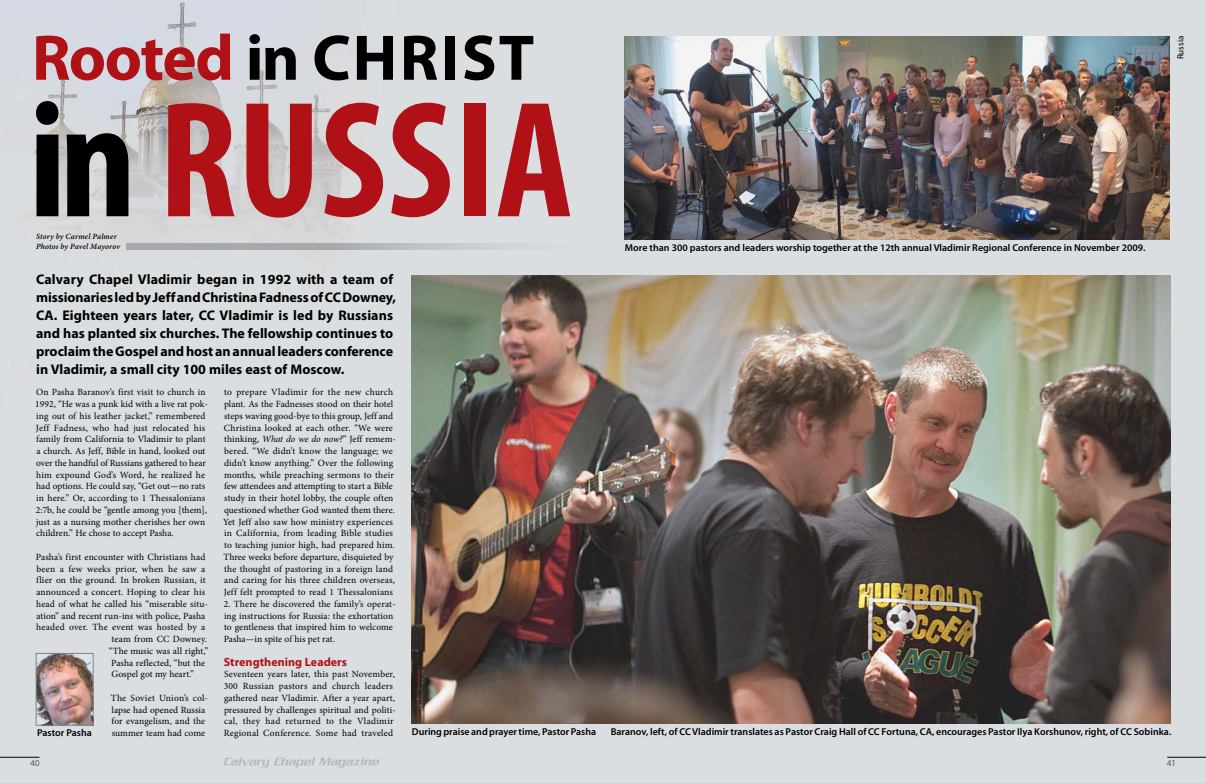
<style>
.page{position:relative;width:1206px;height:783px;background:#dadee1}
.page>*{position:absolute;margin:0;border:0;box-sizing:border-box;transform-origin:0 0}
.t1{font:700 condensed 167px "Myriad Pro";letter-spacing:.005em;color:#af1116}
.t2{font:700 65px "Myriad Pro";letter-spacing:-.02em;color:#000}
.t3{font:700 14px/18px "Myriad Pro";color:#000}
.t4{font:700 12px "Myriad Pro";letter-spacing:.005em;color:#af1116}
.t5{font:600 10px "Myriad Pro";color:#000}
.t6{font:9.5px/11.8px "Minion Pro";letter-spacing:.01em;color:#000}
.t7{font:9px "Myriad Pro";color:#000}
.t8{font:300 9px "Myriad Pro";color:#000}
.t9{font:italic 600 8px/10px "Minion Pro";letter-spacing:.02em;color:#000}
.s1{color:#af1116}
.s2{color:#000}
.s3{font-style:italic}
</style>
<div class="page">
<svg style="left:126px;top:244px;width:498px;height:6px;background:#babdc0"></svg>
<img style="left:412px;top:275px;width:758px;height:449px">
<img style="left:625px;top:36px;width:545px;height:204px">
<img style="left:38px;top:655px;width:53px;height:68px">
<div style="left:36px;top:653px;width:57px;height:72px;border:1px solid #808285"></div>
<hr style="left:0;top:757px;width:39px;height:1px;background:#000">
<svg style="left:224px;top:758px;width:155px;height:10px;background:#cdd1d3"></svg>
<hr style="left:1167px;top:757px;width:39px;height:1px;background:#000">
<h2 class="t2" style="left:32px;top:15px;width:504px"><span class="s1">Rooted</span> in Chr ist</h2>
<h1 class="t1" style="left:29px;top:56px;width:545px"><span class="s2">IN</span> RUSSIA</h1>
<p class="t9" style="left:36px;top:232px;width:86px">Story by Carmel Palmer<br>Photos by Pavel Mayorov</p>
<p class="t3" style="left:36px;top:270px;width:362px">Calvary Chapel Vladimir began in 1992 with a team of missionaries led by Jeff and Christina Fadness of CC Downey, CA. Eighteen years later, CC Vladimir is led by Russians and has planted six churches. The fellowship continues to proclaim the Gospel and host an annual leaders conference in Vladimir, a small city 100 miles east of Moscow.</p>
<p class="t7" style="left:1175px;top:59px;width:25px;rotate:-90deg">Russia</p>
<p class="t5" style="left:625px;top:241px;width:522px">More than 300 pastors and leaders worship together at the 12th annual Vladimir Regional Conference in November 2009.</p>
<p class="t6" style="left:35px;top:387px;width:174px">On Pasha Baranov’s first visit to church in 1992, “He was a punk kid with a live rat pok&shy;ing out of his leather jacket,” remembered Jeff Fadness, who had just relocated his family from California to Vladimir to plant a church. As Jeff, Bible in hand, looked out over the handful of Russians gathered to hear him expound God’s Word, he realized he had options. He could say, “Get out—no rats in here.” Or, according to 1 Thessalonians 2:7b, he could be “gentle among you [them], just as a nursing mother cherishes her own children.” He chose to accept Pasha.</p>
<p class="t6" style="left:36px;top:551px;width:171px">Pasha’s first encounter with Christians had</p>
<p class="t6" style="left:36px;top:563px;width:170px">been a few weeks prior, when he saw a</p>
<p class="t6" style="left:36px;top:575px;width:171px">flier on the ground. In broken Russian, it</p>
<p class="t6" style="left:36px;top:586px;width:170px">announced a concert. Hoping to clear his</p>
<p class="t6" style="left:36px;top:598px;width:173px">head of what he called his “miserable situ-</p>
<p class="t6" style="left:36px;top:610px;width:170px">ation” and recent run-ins with police, Pasha</p>
<p class="t6" style="left:36px;top:622px;width:171px">headed over. The event was hosted by a</p>
<p class="t6" style="left:112px;top:633px;width:97px">team from CC Downey.</p>
<p class="t6" style="left:109px;top:645px;width:101px">“The music was all right,”</p>
<p class="t6" style="left:111px;top:657px;width:95px">Pasha reflected, “but the</p>
<p class="t6" style="left:111px;top:669px;width:84px">Gospel got my heart.”</p>
<p class="t6" style="left:111px;top:692px;width:99px">The Soviet Union’s col&shy;lapse had opened Russia for evangelism, and the summer team had come</p>
<p class="t6" style="left:223px;top:387px;width:174px">to prepare Vladimir for the new church plant. As the Fadnesses stood on their hotel steps waving good-bye to this group, Jeff and Christina looked at each other. “We were thinking, <span class="s3">What do we do now?</span>” Jeff remem&shy;bered. “We didn’t know the language; we didn’t know anything.” Over the following months, while preaching sermons to their few attendees and attempting to start a Bible study in their hotel lobby, the couple often questioned whether God wanted them there.<br>Yet Jeff also saw how ministry experiences in California, from leading Bible studies to teaching junior high, had prepared him.<br>Three weeks before departure, disquieted by the thought of pastoring in a foreign land and caring for his three children overseas, Jeff felt prompted to read 1 Thessalonians</p>
<p class="t6" style="left:224px;top:598px;width:174px">2. There he discovered the family’s operat&shy;ing instructions for Russia: the exhortation to gentleness that inspired him to welcome Pasha—in spite of his pet rat.</p>
<p class="t4" style="left:224px;top:654px;width:125px">Strengthening Leaders</p>
<p class="t6" style="left:224px;top:669px;width:174px">Seventeen years later, this past November, 300 Russian pastors and church leaders gathered near Vladimir. After a year apart, pressured by challenges spiritual and politi&shy;cal, they had returned to the Vladimir Regional Conference. Some had traveled</p>
<p class="t5" style="left:37px;top:727px;width:56px">Pastor Pasha</p>
<p class="t5" style="left:412px;top:725px;width:186px">During praise and prayer time, Pastor Pasha</p>
<p class="t5" style="left:611px;top:725px;width:562px">Baranov, left, of CC Vladimir translates as Pastor Craig Hall of CC Fortuna, CA, encourages Pastor Ilya Korshunov, right, of CC Sobinka.</p>
<p class="t8" style="left:31px;top:757px;width:10px">40</p>
<p class="t8" style="left:1167px;top:757px;width:10px">41</p>
</div>
